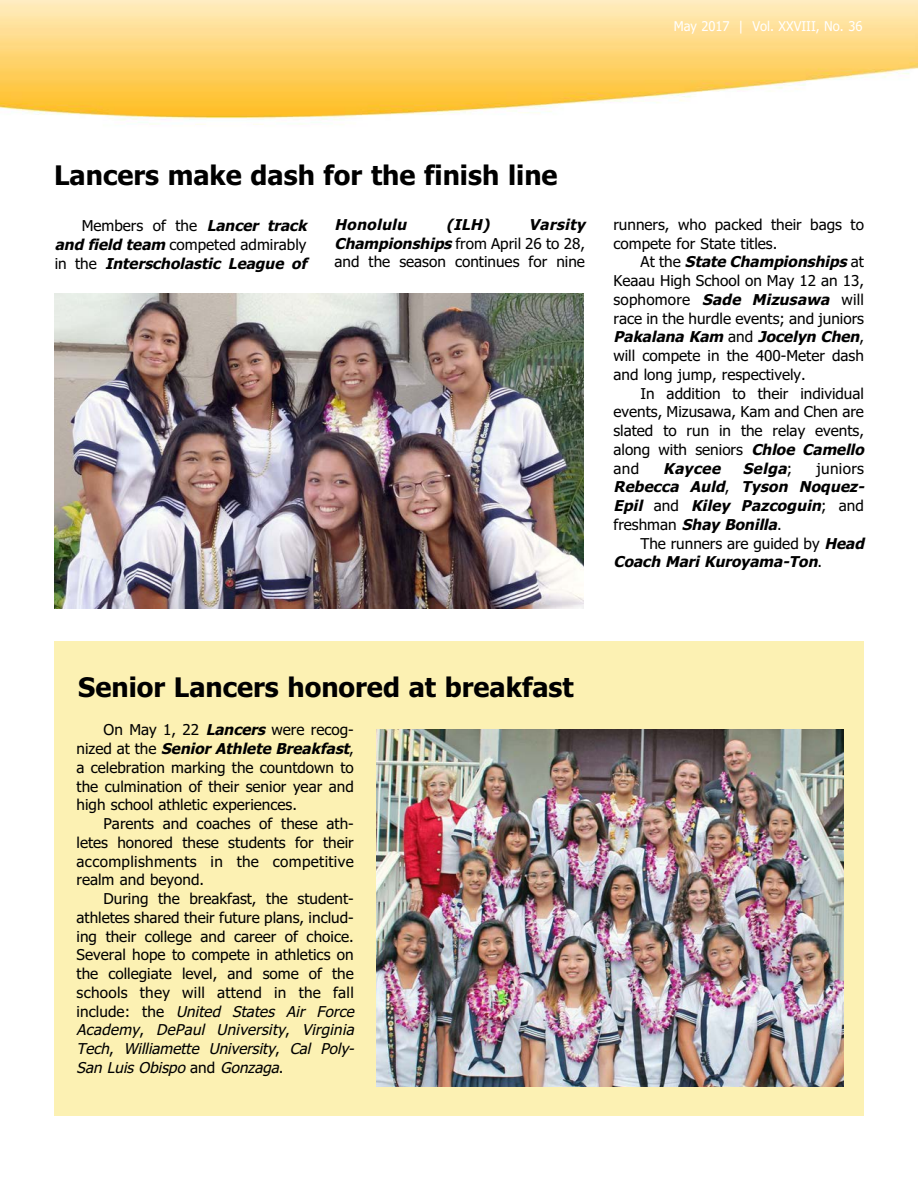
<style>
.page{position:relative;width:918px;height:1188px;background:#fff}
.page>*{position:absolute;margin:0;border:0;box-sizing:border-box;transform-origin:0 0}
.t1{font:700 27px "Tahoma";color:#000}
.t2{font:15px/18.8px "Tahoma";color:#000;text-align:justify}
.t3{font:italic 700 15px/18.8px "Tahoma";color:#000}
.t4{font:13.5px "Tahoma";color:#fff;scale:.96 1}
.s1{font-weight:400;font-style:normal}
.s2{font-weight:700;font-style:italic}
.s3{font-style:italic}
</style>
<div class="page">
<img style="left:0;top:0;width:918px;height:125px">
<img style="left:55px;top:294px;width:529px;height:315px">
<div style="left:54px;top:642px;width:809px;height:474px;background:#fcf1b3"></div>
<img style="left:376px;top:730px;width:468px;height:357px">
<p class="t4" style="left:674px;top:19px;width:198px">May 2017 | Vol. XXVIII, No. 36</p>
<h1 class="t1" style="left:54px;top:160px;width:505px">Lancers make dash for the finish line</h1>
<p class="t3" style="left:55px;top:216px;width:257px;text-indent:27px"><span class="s1">Members of the</span> Lancer track and field team <span class="s1">competed admirably i n t h e</span> Interscholastic League of</p>
<p class="t3" style="left:334px;top:215px;width:78px">Honolulu</p>
<p class="t3" style="left:446px;top:215px;width:49px">(ILH)</p>
<p class="t2" style="left:334px;top:215px;width:252px;text-indent:194px"><span class="s2">Varsity Championships</span> fro m A p r i l 2 6 to 2 8 , and the season continues for nine</p>
<p class="t2" style="left:613px;top:215px;width:252px">runners, who packed their bags to compete for State titles.</p>
<p class="t2" style="left:613px;top:253px;width:252px;text-indent:27px">A t t h e <span class="s2">State Championships</span> a t Keaau High School on May 12 an 13, sophomore <span class="s2">Sade Mizusawa</span> will race in the hurdle events; and juniors <span class="s2">Pakalana Kam</span> a n d <span class="s2">Jocelyn Chen</span>, will compete in the 400-Meter dash and long jump, respectively.</p>
<p class="t2" style="left:613px;top:384px;width:256px;text-align:left;text-indent:27px">In addition to their individual events, Mizusawa, Kam and Chen are slated to run in the relay events, along with seniors <span class="s2">Chloe Camello </span>and</p>
<p class="t3" style="left:663px;top:459px;width:131px">Kaycee Selga<span class="s1">;</span></p>
<p class="t3" style="left:613px;top:459px;width:256px;text-indent:203px"><span class="s1">juniors<br></span>Rebecca Auld<span class="s1">,</span> Tyson Noquez-<br>Epil <span class="s1">a n d</span> Kiley Pazcoguin<span class="s1">; a n d fr e s h m a n</span> Shay Bonilla<span class="s1">.</span></p>
<p class="t3" style="left:613px;top:534px;width:256px;text-indent:27px"><span class="s1">The runners are guided by</span> Head<br>Coach MariKuroyama-Ton<span class="s1">.</span></p>
<h1 class="t1" style="left:78px;top:672px;width:497px">Senior Lancers honored at breakfast</h1>
<p class="t2" style="left:77px;top:721px;width:279px;text-indent:27px">On May 1, 22 <span class="s2">Lancers</span> were recog&shy;n i z e d a t t h e <span class="s2">SeniorAthlete Breakfast</span>, a celebration marking the countdown to the culmination of their senior year and high school athletic experiences.</p>
<p class="t2" style="left:77px;top:815px;width:279px;text-indent:27px">Parents and coaches of these ath&shy;letes honored these students for their accomplishments in the competitive realm and beyond.</p>
<p class="t2" style="left:77px;top:890px;width:283px;text-align:left;text-indent:27px">During the breakfast, the student&shy;athletes shared their future plans, includ&shy;ing their college and career of choice.<br>Several hope to compete in athletics on the collegiate level, and some of the schools they will attend in the fall i n c l u d e : t h e <span class="s3">United States Air Force Academy</span>, <span class="s3">DePaul University</span>, <span class="s3">Virginia Tech</span>, <span class="s3">Williamette University</span>, <span class="s3">Cal Poly - San luis Obispo</span> a n d <span class="s3">gonzaga</span>.</p>
</div>
